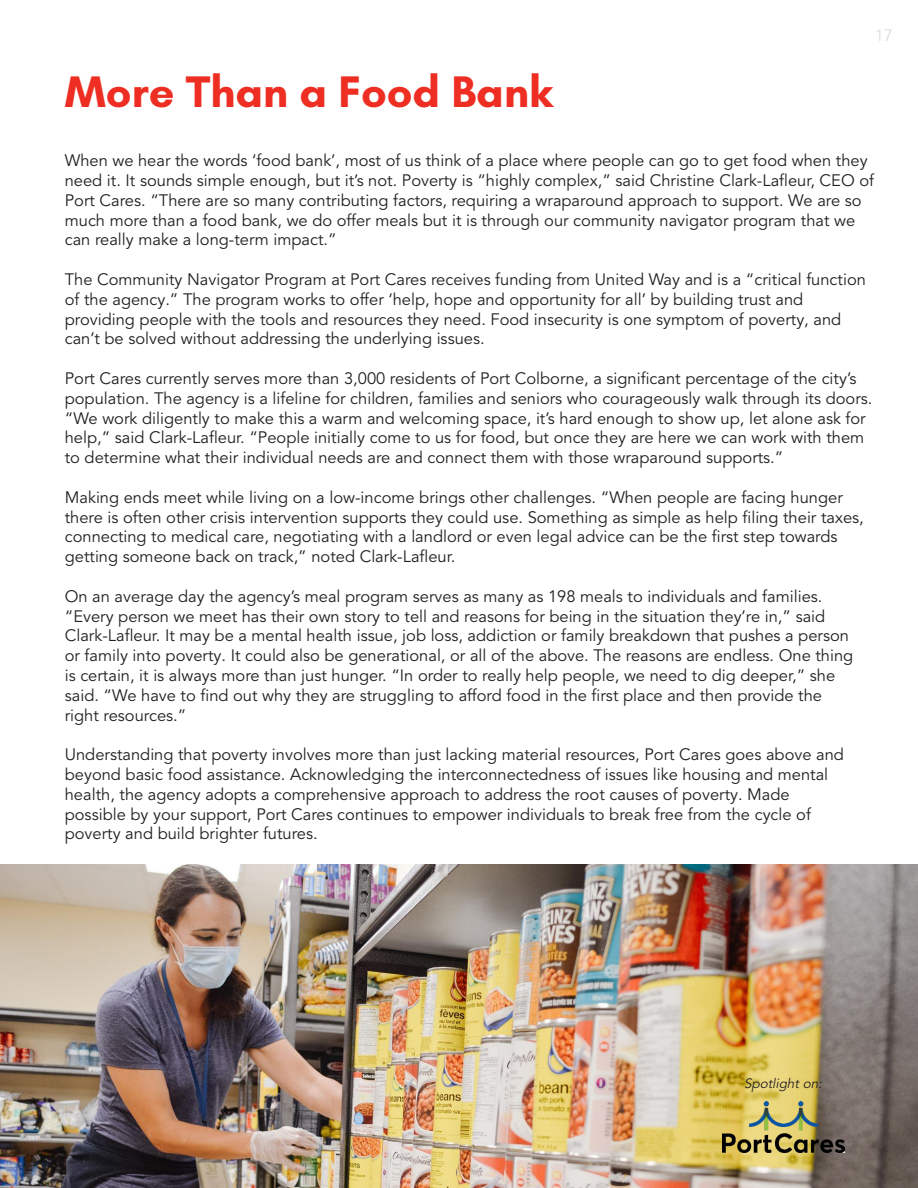
<style>
.page{position:relative;width:918px;height:1188px;background:#fff}
.page>*{position:absolute;margin:0;border:0;box-sizing:border-box;transform-origin:0 0}
.t1{font:700 45px "Glacial Indifference";color:#ee2e22}
.t2{font:16.5px/19.8px "Avenir LT Pro";color:#231f20}
.t3{font:16.5px "Avenir LT Pro";color:#dcdddf}
.t4{font:italic 13.5px "Avenir LT Pro";color:#231f20}
</style>
<div class="page">
<img style="left:0;top:864px;width:918px;height:324px">
<img style="left:723px;top:1102px;width:121px;height:50px">
<p class="t1" style="left:65px;top:64px;width:489px">More Than a Food Bank</p>
<p class="t3" style="left:875px;top:25px;width:20px">17</p>
<p class="t2" style="left:65px;top:151px;width:811px">When we hear the words ‘food bank’, most of us think of a place where people can go to get food when they need it. It sounds simple enough, but it’s not. Poverty is “highly complex,” said Christine Clark-Lafleur, CEO of Port Cares. “There are so many contributing factors, requiring a wraparound approach to support. We are so much more than a food bank, we do offer meals but it is through our community navigator program that we can really make a long-term impact.”</p>
<p class="t2" style="left:65px;top:270px;width:803px">The Community Navigator Program at Port Cares receives funding from United Way and is a “critical function of the agency.” The program works to offer ‘help, hope and opportunity for all’ by building trust and</p>
<p class="t2" style="left:65px;top:309px;width:778px">providing people with the tools and resources they need. Food insecurity is one symptom of poverty, and can’t be solved without addressing the underlying issues.</p>
<p class="t2" style="left:65px;top:369px;width:809px">Port Cares currently serves more than 3,000 residents of Port Colborne, a significant percentage of the city’s population. The agency is a lifeline for children, families and seniors who courageously walk through its doors. “We work diligently to make this a warm and welcoming space, it’s hard enough to show up, let alone ask for help,” said Clark-Lafleur. “People initially come to us for food, but once they are here we can work with them to determine what their individual needs are and connect them with those wraparound supports.”</p>
<p class="t2" style="left:65px;top:488px;width:801px">Making ends meet while living on a low-income brings other challenges. “When people are facing hunger there is often other crisis intervention supports they could use. Something as simple as help filing their taxes, connecting to medical care, negotiating with a landlord or even legal advice can be the first step towards getting someone back on track,” noted Clark-Lafleur.</p>
<p class="t2" style="left:65px;top:587px;width:759px">On an average day the agency’s meal program serves as many as 198 meals to individuals and families.</p>
<p class="t2" style="left:65px;top:606px;width:786px">“Every person we meet has their own story to tell and reasons for being in the situation they’re in,” said<br>Clark-Lafleur. It may be a mental health issue, job loss, addiction or family breakdown that pushes a person</p>
<p class="t2" style="left:65px;top:646px;width:790px">or family into poverty. It could also be generational, or all of the above. The reasons are endless. One thing</p>
<p class="t2" style="left:65px;top:666px;width:772px">is certain, it is always more than just hunger. “In order to really help people, we need to dig deeper,” she</p>
<p class="t2" style="left:65px;top:686px;width:759px">said. “We have to find out why they are struggling to afford food in the first place and then provide the</p>
<p class="t2" style="left:65px;top:705px;width:123px">right resources.”</p>
<p class="t2" style="left:65px;top:745px;width:781px">Understanding that poverty involves more than just lacking material resources, Port Cares goes above and</p>
<p class="t2" style="left:65px;top:765px;width:765px">beyond basic food assistance. Acknowledging the interconnectedness of issues like housing and mental health, the agency adopts a comprehensive approach to address the root causes of poverty. Made</p>
<p class="t2" style="left:65px;top:804px;width:748px">possible by your support, Port Cares continues to empower individuals to break free from the cycle of</p>
<p class="t2" style="left:65px;top:824px;width:254px">poverty and build brighter futures.</p>
<p class="t4" style="left:744px;top:1075px;width:82px">Spotlight on:</p>
</div>
